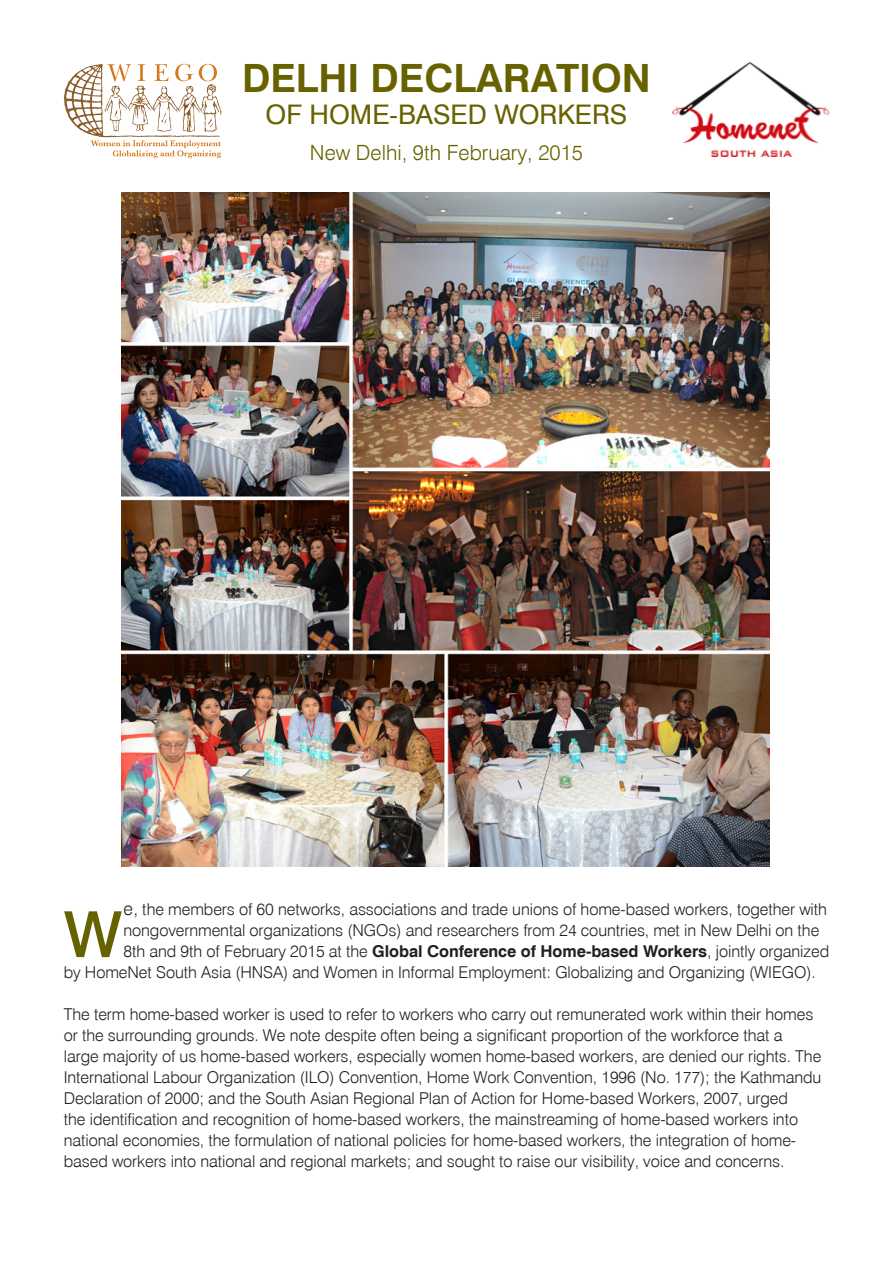
<style>
.page{position:relative;width:893px;height:1263px;background:#fff}
.page>*{position:absolute;margin:0;border:0;box-sizing:border-box;transform-origin:0 0}
.t1{font:500 63.75px "Swiss 721 BT";color:#676200}
.t2{font:700 39px "Swiss 721 BT";color:#676200}
.t3{font:27px "Swiss 721 BT";color:#676200}
.t4{font:300 21px "Swiss 721 BT";color:#676200}
.t5{font:300 16.35px/21px "Swiss 721 BT";letter-spacing:-.005em;color:#231f20}
.s1{font-size:18px}
.s2{font-weight:700}
</style>
<div class="page">
<img style="left:673px;top:63px;width:156px;height:94px">
<svg style="left:64px;top:64px;width:158px;height:94px"></svg>
<img style="left:122px;top:193px;width:648px;height:673px">
<h2 class="t2" style="left:242px;top:63px;width:410px">DELHI DECLARATION</h2>
<h3 class="t3" style="left:266px;top:104px;width:363px">OF HOME-BASED WORKERS</h3>
<p class="t4" style="left:310px;top:145px;width:275px">New Delhi, 9th February, 2015</p>
<p class="t5" style="left:123px;top:900px;width:705px"><span class="s1">e,</span> the members of 60 networks, associations and trade unions of home-based workers, together with</p>
<p class="t5" style="left:123px;top:921px;width:697px">nongovernmental organizations (NGOs) and researchers from 24 countries, met in New Delhi on the</p>
<p class="t5" style="left:123px;top:942px;width:707px">8th and 9th of February 2015 at the <span class="s2">Global Conference of Home-based Workers</span>, jointly organized</p>
<p class="t5" style="left:64px;top:963px;width:753px">by HomeNet South Asia (HNSA) and Women in Informal Employment: Globalizing and Organizing (WIEGO).</p>
<p class="t5" style="left:64px;top:1005px;width:759px">The term home-based worker is used to refer to workers who carry out remunerated work within their homes or the surrounding grounds. We note despite often being a significant proportion of the workforce that a large majority of us home-based workers, especially women home-based workers, are denied our rights. The International Labour Organization (ILO) Convention, Home Work Convention, 1996 (No. 177); the Kathmandu Declaration of 2000; and the South Asian Regional Plan of Action for Home-based Workers, 2007, urged<br>the identification and recognition of home-based workers, the mainstreaming of home-based workers into national economies, the formulation of national policies for home-based workers, the integration of home&shy;based workers into national and regional markets; and sought to raise our visibility, voice and concerns.</p>
<h1 class="t1" style="left:64px;top:898px;width:60px">W</h1>
</div>
